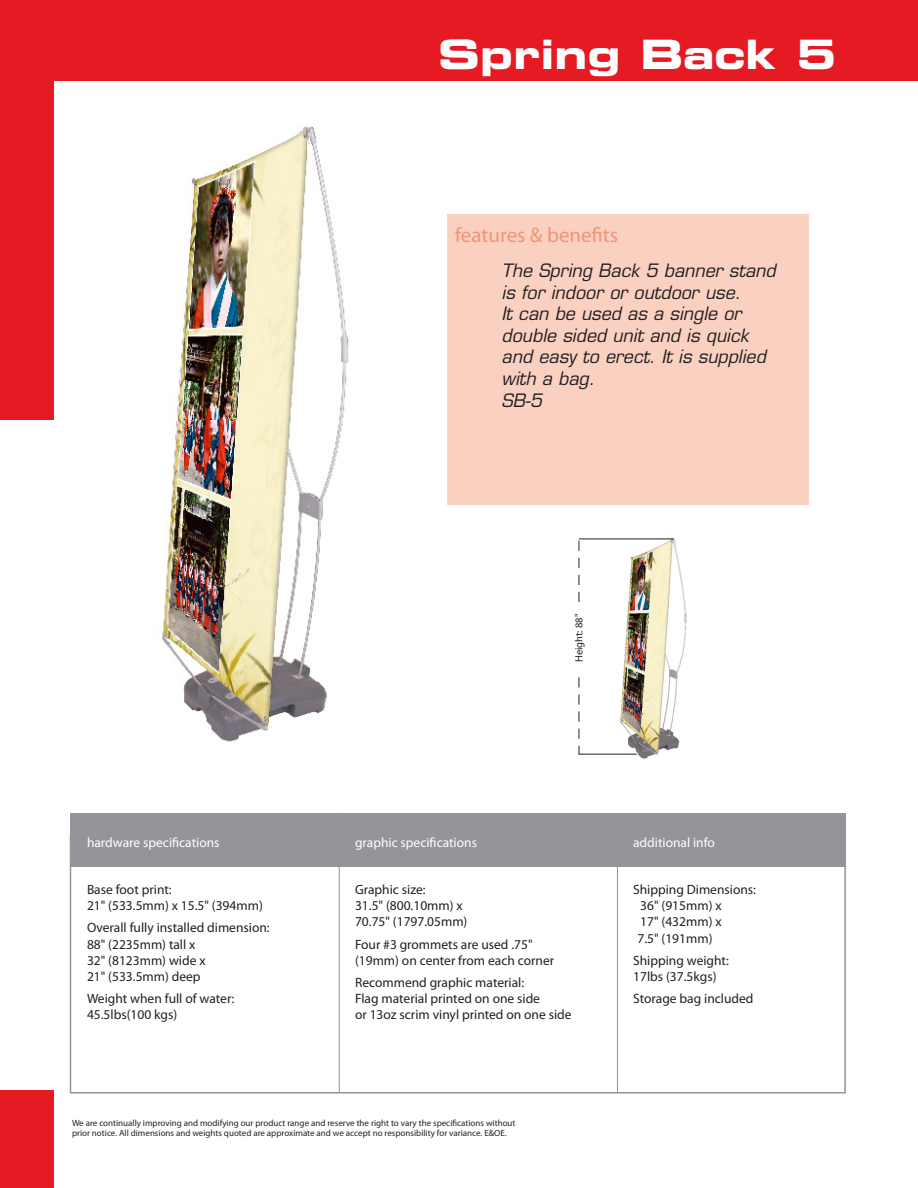
<style>
.page{position:relative;width:918px;height:1188px;background:#fff}
.page>*{position:absolute;margin:0;border:0;box-sizing:border-box;transform-origin:0 0}
.t1{font:40.5px "Eurostile Bold Extended Two";color:#fff}
.t2{font:21px "Myriad Pro";color:#f19478}
.t3{font:italic 18px/21.6px "Eurostile";color:#231f20}
.t4{font:13.5px/16.2px "Myriad Pro";color:#231f20}
.t5{font:13.5px "Myriad Pro";color:#fff}
.t6{font:10.5px "Myriad Pro";color:#231f20}
.t7{font:9px/10.8px "Myriad Pro";color:#231f20}
</style>
<div class="page">
<div style="left:0;top:0;width:918px;height:81px;background:#e51a23"></div>
<div style="left:0;top:0;width:54px;height:420px;background:#e51a23"></div>
<div style="left:448px;top:214px;width:361px;height:291px;background:#fad0c0"></div>
<div style="left:70px;top:813px;width:776px;height:54px;background:#939598"></div>
<hr style="left:339px;top:813px;width:1px;height:280px;background:#939598">
<div style="left:0;top:1090px;width:54px;height:98px;background:#e51a23"></div>
<hr style="left:617px;top:814px;width:1px;height:279px;background:#939598">
<img style="left:161px;top:126px;width:188px;height:616px">
<img style="left:615px;top:538px;width:72px;height:221px">
<hr style="left:579px;top:538px;width:95px;height:1px;background:#231f20">
<hr style="left:579px;top:754px;width:58px;height:1px;background:#231f20">
<svg style="left:579px;top:539px;width:1px;height:215px"></svg>
<div style="left:574px;top:602px;width:18px;height:72px;background:#fff"></div>
<p class="t1" style="left:438px;top:26px;width:400px">Spring Back 5</p>
<p class="t2" style="left:455px;top:222px;width:164px">features &amp; benefits</p>
<p class="t3" style="left:502px;top:260px;width:276px">The Spring Back 5 banner stand is for indoor or outdoor use.<br>It can be used as a single or double sided unit and is quick and easy to erect. It is supplied with a bag.</p>
<p class="t3" style="left:502px;top:389px;width:42px">SB-5</p>
<p class="t6" style="left:573px;top:662px;width:50px;rotate:-90deg">Height: 88"</p>
<p class="t5" style="left:87px;top:835px;width:134px">hardware specifications</p>
<p class="t5" style="left:355px;top:835px;width:123px">graphic specifications</p>
<p class="t5" style="left:633px;top:835px;width:83px">additional info</p>
<p class="t4" style="left:87px;top:881px;width:86px">Base foot print:</p>
<p class="t4" style="left:87px;top:897px;width:177px">21" (533.5mm) x 15.5" (394mm)</p>
<p class="t4" style="left:87px;top:920px;width:184px">Overall fully installed dimension:<br>88" (2235mm) tall x<br>32" (8123mm) wide x<br>21" (533.5mm) deep</p>
<p class="t4" style="left:87px;top:990px;width:149px">Weight when full of water:<br>45.5lbs(100 kgs)</p>
<p class="t4" style="left:355px;top:881px;width:72px">Graphic size:</p>
<p class="t4" style="left:355px;top:897px;width:109px">31.5" (800.10mm) x</p>
<p class="t4" style="left:355px;top:914px;width:114px">70.75" (1797.05mm)</p>
<p class="t4" style="left:355px;top:936px;width:201px">Four #3 grommets are used .75" (19mm) on center from each corner</p>
<p class="t4" style="left:355px;top:974px;width:187px">Recommend graphic material:<br>Flag material printed on one side</p>
<p class="t4" style="left:355px;top:1007px;width:218px">or 13oz scrim vinyl printed on one side</p>
<p class="t7" style="left:72px;top:1117px;width:445px">We are continually improving and modifying our product range and reserve the right to vary the specifications without prior notice. All dimensions and weights quoted are approximate and we accept no responsibility for variance. E&amp;OE.</p>
<p class="t4" style="left:633px;top:881px;width:124px">Shipping Dimensions:</p>
<p class="t4" style="left:640px;top:897px;width:83px">36" (915mm) x</p>
<p class="t4" style="left:640px;top:914px;width:83px">17" (432mm) x</p>
<p class="t4" style="left:638px;top:930px;width:77px">7.5" (191mm)</p>
<p class="t4" style="left:633px;top:952px;width:97px">Shipping weight:</p>
<p class="t4" style="left:633px;top:968px;width:85px">17lbs (37.5kgs)</p>
<p class="t4" style="left:633px;top:990px;width:122px">Storage bag included</p>
</div>
